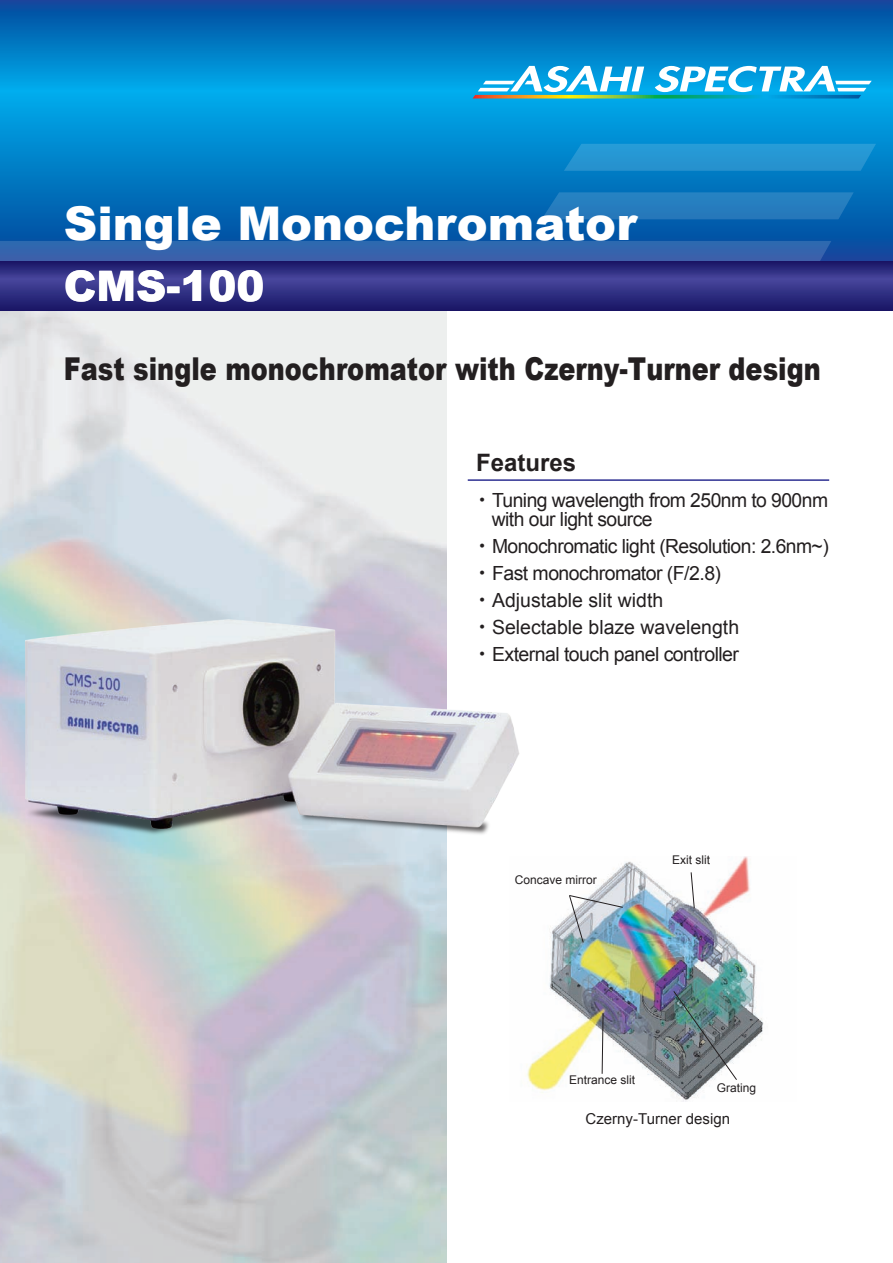
<style>
.page{position:relative;width:893px;height:1263px;background:#fff}
.page>*{position:absolute;margin:0;border:0;box-sizing:border-box;transform-origin:0 0}
.t1{font:900 46.5px "Arial";color:#fff}
.t2{font:900 42px "Arial";color:#fff}
.t3{font:900 31.5px "Arial";color:#231f20;scale:.81 1}
.t4{font:700 24px "Arial";color:#231f20}
.t5{font:19.5px/27px "Arial";letter-spacing:-.03em;color:#231f20}
.t6{font:15px "Arial";color:#231f20}
.t7{font:12px "Arial";color:#231f20}
.s1{font-family:"Koz Go Pro"}
</style>
<div class="page">
<img style="left:0;top:310px;width:446px;height:953px">
<svg style="left:0;top:0;width:893px;height:261px;background:#017ac4"></svg>
<svg style="left:564px;top:144px;width:312px;height:27px;background:#2395d1"></svg>
<svg style="left:542px;top:192px;width:312px;height:27px;background:#237bbd"></svg>
<svg style="left:0;top:241px;width:831px;height:20px;background:#3464ac"></svg>
<svg style="left:0;top:261px;width:893px;height:49px;background:#2f2d80"></svg>
<svg style="left:473px;top:66px;width:399px;height:32px"></svg>
<img style="left:0;top:533px;width:520px;height:396px">
<img style="left:509px;top:857px;width:255px;height:244px">
<svg style="left:601px;top:1012px;width:3px;height:62px"></svg>
<svg style="left:690px;top:871px;width:5px;height:38px"></svg>
<img style="left:673px;top:990px;width:65px;height:91px">
<svg style="left:569px;top:894px;width:55px;height:49px;background:#acbdc9"></svg>
<hr style="left:468px;top:479px;width:361px;height:2px;background:#2e3092">
<h1 class="t1" style="left:64px;top:190px;width:575px">Single Monochromator</h1>
<h2 class="t2" style="left:64px;top:256px;width:202px">CMS-100</h2>
<h3 class="t3" style="left:64px;top:346px;width:936px">Fast single monochromator with Czerny-Turner design</h3>
<p class="t4" style="left:476px;top:446px;width:102px">Features</p>
<p class="t5" style="left:492px;top:490px;width:338px;line-height:19.5px;text-indent:-19px"><span class="s1">・</span>Tuning wavelength from 250nm to 900nm with our light source</p>
<p class="t5" style="left:472px;top:533px;width:358px"><span class="s1">・</span>Monochromatic light (Resolution: 2.6nm~)<span class="s1">・</span>Fast monochromator (F/2.8)<span class="s1">・</span>Adjustable slit width<br><span class="s1">・</span>Selectable blaze wavelength<span class="s1">・</span>External touch panel controller</p>
<p class="t7" style="left:515px;top:872px;width:84px">Concave mirror</p>
<p class="t7" style="left:672px;top:852px;width:40px">Exit slit</p>
<p class="t7" style="left:569px;top:1072px;width:68px">Entrance slit</p>
<p class="t7" style="left:717px;top:1079px;width:41px">Grating</p>
<p class="t6" style="left:586px;top:1109px;width:146px">Czerny-Turner design</p>
</div>
